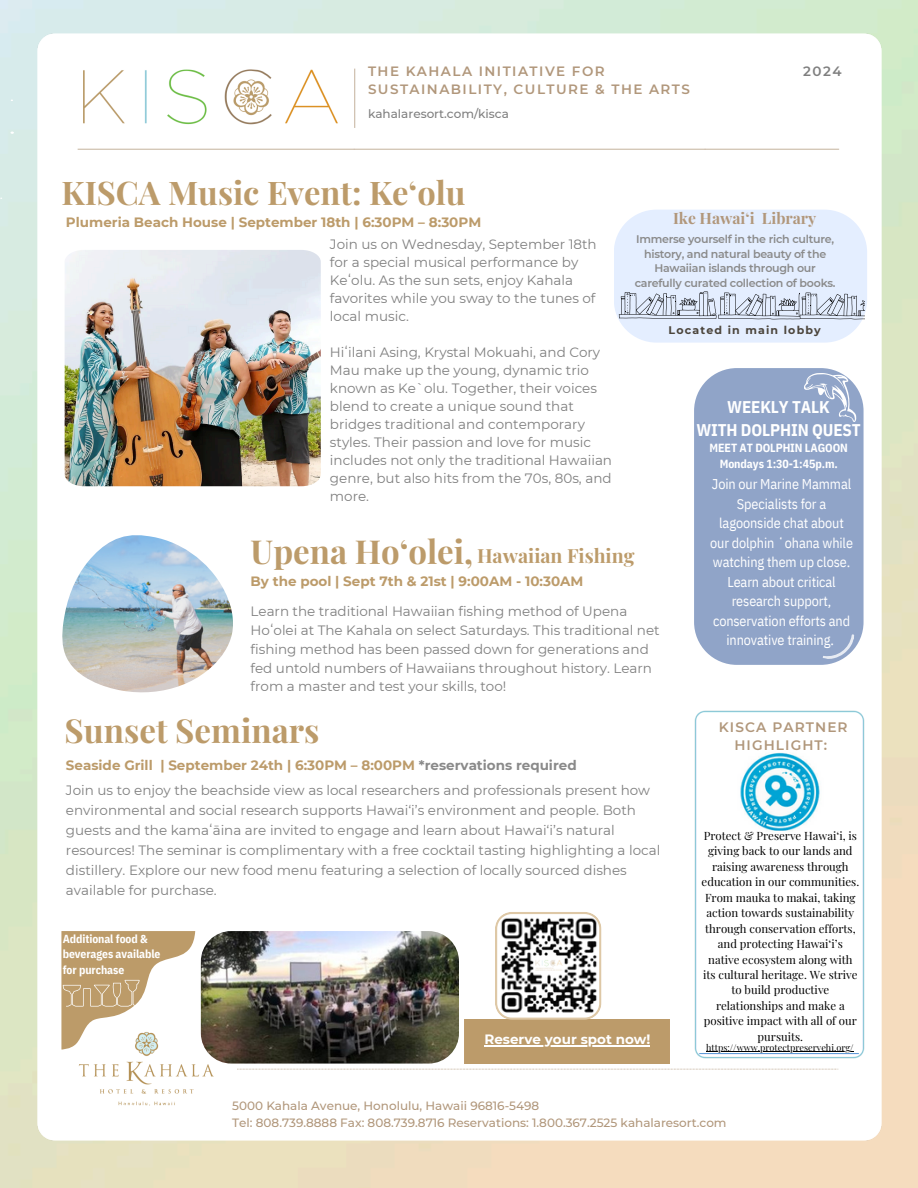
<style>
.page{position:relative;width:918px;height:1188px;background:#fff}
.page>*{position:absolute;margin:0;border:0;box-sizing:border-box;transform-origin:0 0}
.t1{font:700 33px "Playfair Display";color:#bc9b6a}
.t2{font:700 32.55px "Playfair Display";color:#bc9b6a}
.t3{font:700 19.5px "Playfair Display";color:#bc9b6a}
.t4{font:700 16.95px/23.1px "IBM Plex Sans Cond";letter-spacing:-.005em;color:#fff;text-align:center}
.t5{font:700 15.6px "Playfair Display";color:#b1977b}
.t6{font:14.1px/19.5px "IBM Plex Sans Cond";letter-spacing:-.005em;color:#fff;text-align:center}
.t7{font:600 13.65px/18.9px "Montserrat";letter-spacing:.08em;color:#b1977b;text-align:center}
.t8{font:13.5px/18px "Montserrat";color:#7f7f7f}
.t9{font:700 13.5px "Montserrat";color:#bc9b6a}
.t10{font:600 13.5px/18px "Montserrat";letter-spacing:.11em;color:#b1977b}
.t11{font:700 13.5px "Montserrat";color:#fff}
.t12{font:600 13.5px "Montserrat";color:#7f7f7f}
.t13{font:500 12px "Montserrat";color:#b1977b}
.t14{font:500 12px "Montserrat";color:#7f7f7f}
.t15{font:700 11.85px "IBM Plex Sans Cond";letter-spacing:-.005em;color:#fff}
.t16{font:700 11.7px/15.5px "IBM Plex Sans Cond";letter-spacing:-.005em;color:#fff}
.t17{font:11.4px/15.5px "Playfair Display";color:#000;text-align:center}
.t18{font:600 11.1px/14.7px "Montserrat";letter-spacing:-.02em;color:#8a8a8a;text-align:center}
.t19{font:700 11.1px "Montserrat";letter-spacing:.105em;color:#4b453c}
.t20{font:9.15px "Playfair Display";color:#000}
.s1{color:#8a8a8a}
</style>
<div class="page">
<img style="left:30px;top:26px;width:858px;height:1122px">
<img style="left:201px;top:931px;width:257px;height:133px;border-radius:30px">
<div style="left:465px;top:1020px;width:205px;height:44px;background:#bc9b6a"></div>
<hr style="left:484px;top:1045px;width:166px;height:1px;background:#fff">
<svg style="left:495px;top:912px;width:106px;height:108px"></svg>
<img style="left:65px;top:250px;width:256px;height:236px">
<div style="left:614px;top:210px;width:253px;height:133px;background:#e4eeff;border-radius:43px"></div>
<svg style="left:619px;top:291px;width:245px;height:28px"></svg>
<div style="left:694px;top:368px;width:170px;height:297px;background:#90a4c8"></div>
<svg style="left:803px;top:371px;width:54px;height:54px;background:#a4b5d2"></svg>
<svg style="left:822px;top:630px;width:33px;height:32px"></svg>
<img style="left:689px;top:704px;width:182px;height:360px">
<img style="left:730px;top:742px;width:100px;height:95px">
<hr style="left:706px;top:1051px;width:148px;height:1px;background:#000">
<svg style="left:61px;top:931px;width:134px;height:119px"></svg>
<img style="left:62px;top:535px;width:171px;height:157px">
<h1 class="t10" style="left:368px;top:62px;width:324px">THE KAHALA INITIATIVE FOR<br>SUSTAINABILITY, CULTURE &amp; THE ARTS</h1>
<h1 class="t14" style="left:368px;top:106px;width:142px">kahalaresort.com/kisca</h1>
<h2 class="t12" style="left:803px;top:63px;width:40px">2024</h2>
<h3 class="t2" style="left:61px;top:170px;width:406px">KISCA Music Event: Keʻolu</h3>
<p class="t9" style="left:66px;top:214px;width:417px">Plumeria Beach House | September 18th | 6:30PM – 8:30PM</p>
<p class="t5" style="left:673px;top:208px;width:83px">Ike Hawaiʻi</p>
<p class="t5" style="left:762px;top:208px;width:56px">Library</p>
<p class="t18" style="left:635px;top:232px;width:202px">Immerse yourself in the rich culture, history, and natural beauty of the Hawaiian islands through our carefully curated collection of books.</p>
<p class="t19" style="left:669px;top:323px;width:154px">Located in main lobby</p>
<p class="t8" style="left:330px;top:235px;width:268px">Join us on Wednesday, September 18th</p>
<p class="t8" style="left:330px;top:253px;width:250px">for a special musical performance by</p>
<p class="t8" style="left:330px;top:271px;width:267px">Keʻolu. As the sun sets, enjoy Kahala favorites while you sway to the tunes of local music.</p>
<p class="t8" style="left:330px;top:343px;width:284px">Hiʻilani Asing, Krystal Mokuahi, and Cory Mau make up the young, dynamic trio known as Ke`olu. Together, their voices blend to create a unique sound that bridges traditional and contemporary styles. Their passion and love for music includes not only the traditional Hawaiian genre, but also hits from the 70s, 80s, and more.</p>
<p class="t1" style="left:251px;top:529px;width:224px">Upena Ho‘olei,</p>
<p class="t9" style="left:251px;top:573px;width:334px">By the pool | Sept 7th &amp; 21st | 9:00AM - 10:30AM</p>
<p class="t8" style="left:251px;top:602px;width:411px;line-height:18.8px">Learn the traditional Hawaiian fishing method of Upena Hoʻolei at The Kahala on select Saturdays. This traditional net fishing method has been passed down for generations and fed untold numbers of Hawaiians throughout history. Learn from a master and test your skills, too!</p>
<h4 class="t4" style="left:696px;top:395px;width:166px">WEEKLY TALK<br>WITH DOLPHIN QUEST</h4>
<h6 class="t6" style="left:710px;top:474px;width:144px">Join our Marine Mammal<br>Specialists for a lagoonside chat about our dolphin ʻohana while watching them up close.<br>Learn about critical research support, conservation efforts and innovative training.</h6>
<p class="t15" style="left:710px;top:440px;width:140px">MEET AT DOLPHIN LAGOON</p>
<p class="t15" style="left:720px;top:456px;width:120px">Mondays 1:30-1:45p.m.</p>
<h6 class="t3" style="left:477px;top:542px;width:159px">Hawaiian Fishing</h6>
<p class="t1" style="left:65px;top:708px;width:256px">Sunset Seminars</p>
<h1 class="t9" style="left:66px;top:757px;width:512px">Seaside Grill | September 24th | 6:30PM – 8:00PM <span class="s1">*reservations required</span></h1>
<h6 class="t8" style="left:66px;top:780px;width:596px;line-height:20px">Join us to enjoy the beachside view as local researchers and professionals present how environmental and social research supports Hawai‘i’s environment and people. Both guests and the kamaʻāina are invited to engage and learn about Hawai‘i’s natural resources! The seminar is complimentary with a free cocktail tasting highlighting a local distillery. Explore our new food menu featuring a selection of locally sourced dishes available for purchase.</h6>
<p class="t16" style="left:63px;top:931px;width:99px">Additional food &amp; beverages available for purchase</p>
<h6 class="t11" style="left:484px;top:1031px;width:167px">Reserve your spot now!</h6>
<p class="t7" style="left:719px;top:717px;width:130px">KISCA PARTNER<br>HIGHLIGHT:</p>
<p class="t17" style="left:702px;top:828px;width:159px">Protect &amp; Preserve Hawaiʻi, is giving back to our lands and raising awareness through education in our communities.<br>From mauka to makai, taking action towards sustainability through conservation efforts, and protecting Hawaiʻi’s native ecosystem along with its cultural heritage. We strive to build productive relationships and make a positive impact with all of our pursuits.</p>
<p class="t20" style="left:706px;top:1041px;width:149px">https://www.protectpreservehi.org/</p>
<h6 class="t13" style="left:232px;top:1098px;width:309px">5000 Kahala Avenue, Honolulu, Hawaii 96816-5498</h6>
<p class="t13" style="left:232px;top:1115px;width:496px">Tel: 808.739.8888 Fax: 808.739.8716 Reservations: 1.800.367.2525 kahalaresort.com</p>
</div>
